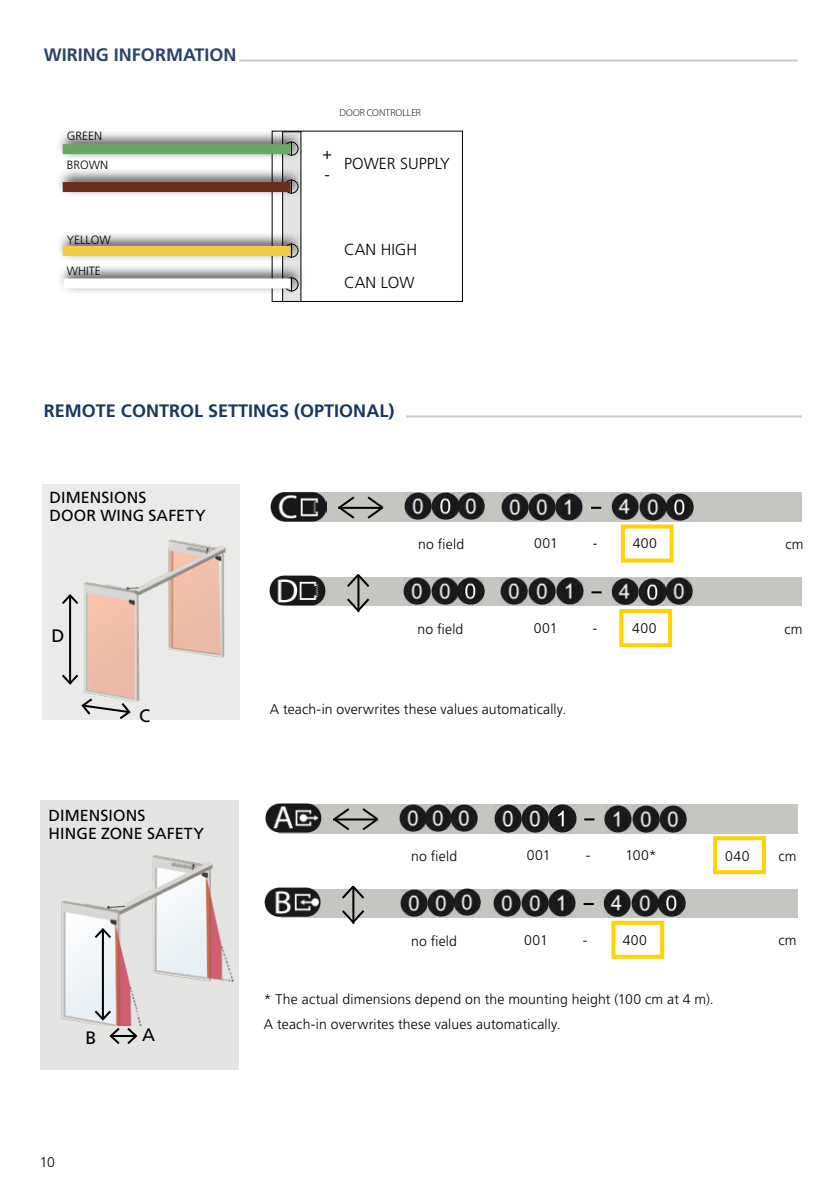
<style>
.page{position:relative;width:840px;height:1191px;background:#fff}
.page>*{position:absolute;margin:0;border:0;box-sizing:border-box;transform-origin:0 0}
.t1{font:700 18px "Frutiger LT Std";color:#1a3760}
.t2{font:700 18px "Frutiger LT Std";color:#2c436c}
.t3{font:18px "Frutiger LT Std";color:#000}
.t4{font:16px/18px "Frutiger LT Std";letter-spacing:.005em;color:#000}
.t5{font:300 16px/21.4px "Frutiger LT Std";color:#000}
.t6{font:300 14px "Frutiger LT Std";letter-spacing:.01em;color:#000}
.t7{font:300 12px "Frutiger LT Std";color:#000}
.t8{font:300 10px "Myriad Pro";letter-spacing:.01em;color:#000}
</style>
<div class="page">
<div style="left:620px;top:524px;width:53px;height:38px;border:4px solid #ffd200"></div>
<div style="left:619px;top:609px;width:52px;height:38px;border:4px solid #ffd200"></div>
<div style="left:611px;top:920px;width:52px;height:38px;border:4px solid #ffd200"></div>
<div style="left:712px;top:836px;width:53px;height:38px;border:4px solid #ffd200"></div>
<div style="left:42px;top:484px;width:197px;height:236px;background:#eaeae8"></div>
<div style="left:286px;top:578px;width:515px;height:28px;background:#c4c6c1"></div>
<img style="left:269px;top:575px;width:56px;height:30px">
<hr style="left:357px;top:575px;width:2px;height:37px;background:#000">
<svg style="left:347px;top:596px;width:23px;height:17px"></svg>
<svg style="left:345px;top:574px;width:26px;height:15px"></svg>
<div style="left:284px;top:493px;width:517px;height:29px;background:#c4c6c1"></div>
<img style="left:270px;top:492px;width:56px;height:29px">
<img style="left:457px;top:492px;width:27px;height:27px">
<img style="left:404px;top:493px;width:55px;height:27px">
<hr style="left:338px;top:507px;width:43px;height:2px;background:#000">
<svg style="left:338px;top:496px;width:18px;height:23px"></svg>
<svg style="left:365px;top:496px;width:19px;height:23px"></svg>
<img style="left:501px;top:493px;width:81px;height:27px">
<svg style="left:591px;top:507px;width:10px;height:2px"></svg>
<img style="left:611px;top:493px;width:81px;height:27px">
<img style="left:458px;top:577px;width:25px;height:27px">
<img style="left:403px;top:577px;width:55px;height:27px">
<img style="left:500px;top:578px;width:83px;height:27px">
<svg style="left:591px;top:591px;width:10px;height:2px"></svg>
<img style="left:611px;top:578px;width:81px;height:27px">
<div style="left:40px;top:800px;width:198px;height:270px;background:#e4e4e2"></div>
<div style="left:281px;top:889px;width:516px;height:28px;background:#c4c6c1"></div>
<img style="left:264px;top:887px;width:56px;height:29px">
<hr style="left:352px;top:887px;width:2px;height:36px;background:#000">
<svg style="left:339px;top:908px;width:27px;height:16px"></svg>
<svg style="left:342px;top:885px;width:23px;height:15px"></svg>
<div style="left:279px;top:804px;width:518px;height:29px;background:#c4c6c1"></div>
<img style="left:265px;top:803px;width:56px;height:30px">
<img style="left:426px;top:804px;width:51px;height:27px">
<img style="left:399px;top:804px;width:27px;height:27px">
<hr style="left:333px;top:818px;width:43px;height:2px;background:#000">
<svg style="left:333px;top:808px;width:18px;height:23px"></svg>
<svg style="left:360px;top:808px;width:19px;height:23px"></svg>
<img style="left:494px;top:805px;width:81px;height:27px">
<svg style="left:584px;top:818px;width:10px;height:2px"></svg>
<img style="left:604px;top:805px;width:82px;height:27px">
<img style="left:400px;top:888px;width:80px;height:28px">
<img style="left:493px;top:889px;width:82px;height:27px">
<svg style="left:583px;top:903px;width:10px;height:2px"></svg>
<img style="left:603px;top:889px;width:81px;height:27px">
<img style="left:71px;top:539px;width:169px;height:163px">
<img style="left:61px;top:855px;width:173px;height:170px">
<hr style="left:69px;top:595px;width:2px;height:88px;background:#000">
<svg style="left:62px;top:592px;width:18px;height:14px"></svg>
<svg style="left:62px;top:672px;width:18px;height:14px"></svg>
<svg style="left:80px;top:696px;width:52px;height:23px"></svg>
<hr style="left:102px;top:929px;width:2px;height:90px;background:#000">
<svg style="left:93px;top:926px;width:20px;height:14px"></svg>
<svg style="left:93px;top:1008px;width:46px;height:36px"></svg>
<div style="left:272px;top:131px;width:190px;height:171px;border:1px solid #000"></div>
<div style="left:282px;top:132px;width:19px;height:169px;background:#e4e4e2"></div>
<div style="left:282px;top:132px;width:19px;height:170px;border:1px solid #000"></div>
<hr style="left:239px;top:59px;width:558px;height:2px;background:#969890">
<hr style="left:406px;top:415px;width:395px;height:2px;background:#969890">
<div style="left:56px;top:129px;width:249px;height:32px;background:#000;opacity:.75"></div>
<div style="left:63px;top:144px;width:227px;height:10px;background:#68a961"></div>
<div style="left:56px;top:167px;width:249px;height:32px;background:#000;opacity:.75"></div>
<div style="left:63px;top:182px;width:227px;height:10px;background:#6a301d"></div>
<div style="left:56px;top:231px;width:249px;height:31px;background:#000;opacity:.75"></div>
<div style="left:63px;top:246px;width:227px;height:10px;background:#f1cd47"></div>
<div style="left:57px;top:263px;width:248px;height:32px;background:#000;opacity:.75"></div>
<div style="left:64px;top:278px;width:226px;height:10px;background:#fff"></div>
<p class="t2" style="left:44px;top:44px;width:194px">WIRING INFORMATION</p>
<p class="t8" style="left:339px;top:106px;width:83px">DOOR CONTROLLER</p>
<p class="t7" style="left:67px;top:129px;width:37px">GREEN</p>
<p class="t7" style="left:67px;top:158px;width:43px">BROWN</p>
<p class="t5" style="left:322px;top:142px;width:11px">+ -</p>
<p class="t5" style="left:344px;top:153px;width:107px">POWER SUPPLY</p>
<p class="t7" style="left:67px;top:233px;width:45px">YELLOW</p>
<p class="t7" style="left:67px;top:264px;width:35px">WHITE</p>
<p class="t5" style="left:344px;top:232px;width:74px;line-height:33.8px">CAN HIGH<br>CAN LOW</p>
<p class="t1" style="left:44px;top:400px;width:352px">REMOTE CONTROL SETTINGS (OPTIONAL)</p>
<p class="t4" style="left:49px;top:489px;width:158px">DIMENSIONS<br>DOOR WING SAFETY</p>
<p class="t3" style="left:51px;top:625px;width:14px">D</p>
<p class="t3" style="left:139px;top:705px;width:12px">C</p>
<p class="t6" style="left:418px;top:536px;width:47px">no field</p>
<p class="t6" style="left:417px;top:621px;width:47px">no field</p>
<p class="t6" style="left:534px;top:535px;width:25px">001</p>
<p class="t6" style="left:592px;top:535px;width:6px">-</p>
<p class="t6" style="left:632px;top:535px;width:26px">400</p>
<p class="t6" style="left:533px;top:620px;width:25px">001</p>
<p class="t6" style="left:592px;top:620px;width:6px">-</p>
<p class="t6" style="left:632px;top:620px;width:26px">400</p>
<p class="t6" style="left:269px;top:701px;width:298px">A teach-in overwrites these values automatically.</p>
<p class="t6" style="left:784px;top:536px;width:20px">cm</p>
<p class="t6" style="left:784px;top:621px;width:20px">cm</p>
<p class="t4" style="left:49px;top:806px;width:157px">DIMENSIONS<br>HINGE ZONE SAFETY</p>
<p class="t3" style="left:85px;top:1027px;width:12px">B</p>
<p class="t3" style="left:142px;top:1023px;width:14px">A</p>
<p class="t6" style="left:411px;top:848px;width:47px">no field</p>
<p class="t6" style="left:526px;top:847px;width:25px">001</p>
<p class="t6" style="left:585px;top:847px;width:6px">-</p>
<p class="t6" style="left:625px;top:847px;width:33px">100*</p>
<p class="t6" style="left:724px;top:848px;width:26px">040</p>
<p class="t6" style="left:411px;top:933px;width:47px">no field</p>
<p class="t6" style="left:524px;top:931px;width:25px">001</p>
<p class="t6" style="left:582px;top:931px;width:6px">-</p>
<p class="t6" style="left:622px;top:931px;width:26px">400</p>
<p class="t6" style="left:264px;top:991px;width:451px">* The actual dimensions depend on the mounting height (100 cm at 4 m).</p>
<p class="t6" style="left:264px;top:1015px;width:298px">A teach-in overwrites these values automatically.</p>
<p class="t6" style="left:778px;top:848px;width:20px">cm</p>
<p class="t6" style="left:778px;top:932px;width:20px">cm</p>
<p class="t6" style="left:40px;top:1154px;width:17px">10</p>
</div>
